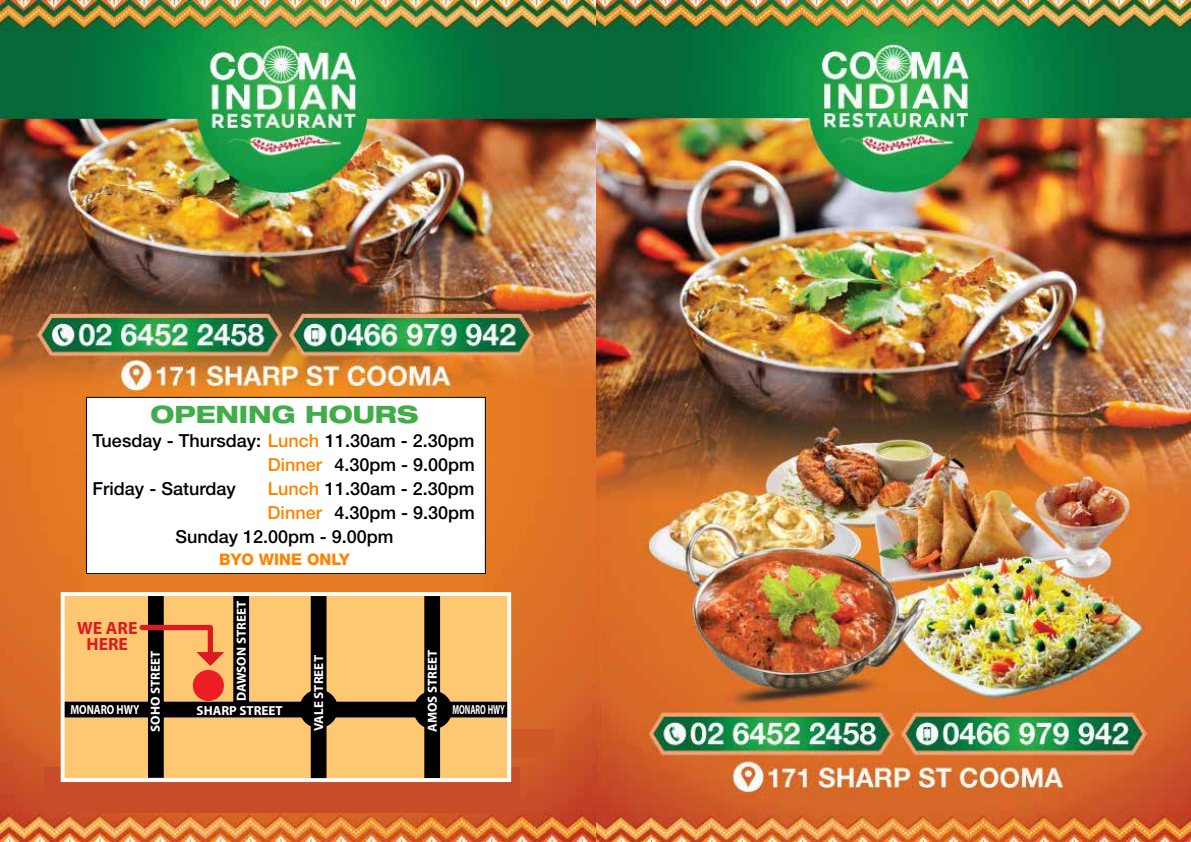
<style>
.page{position:relative;width:1191px;height:842px;background:#fff}
.page>*{position:absolute;margin:0;border:0;box-sizing:border-box;transform-origin:0 0}
.t1{font:800 expanded 24px "Helvetica Neue LT Std";color:#41ad49}
.t2{font:500 18px "Helvetica Neue LT Std";color:#000}
.t3{font:700 17.7px/15.7px "Myriad Pro";color:#dd1a21;text-align:center}
.t4{font:800 16px "Helvetica Neue LT Std";color:#ff8300}
.t5{font:700 13.1px "Myriad Pro";color:#fff}
.t6{font:700 13.1px "Myriad Pro";color:#fff;scale:.8 1}
.t7{font:700 13.1px "Myriad Pro";color:#fff;scale:.61 1}
.s1{color:#ff8300}
</style>
<div class="page">
<img style="left:0;top:0;width:1191px;height:842px">
<div style="left:86px;top:397px;width:399px;height:177px;background:#fff"></div>
<div style="left:86px;top:397px;width:400px;height:177px;border:1px solid #000"></div>
<div style="left:84px;top:574px;width:401px;height:19px;background:#e57b25"></div>
<div style="left:44px;top:767px;width:475px;height:46px;background:#c84c28"></div>
<div style="left:502px;top:729px;width:53px;height:29px;background:#ce5826"></div>
<div style="left:63px;top:594px;width:446px;height:186px;background:#fec872"></div>
<div style="left:63px;top:702px;width:447px;height:15px;background:#000"></div>
<div style="left:148px;top:594px;width:16px;height:184px;background:#000"></div>
<div style="left:311px;top:595px;width:15px;height:184px;background:#000"></div>
<div style="left:424px;top:595px;width:16px;height:183px;background:#000"></div>
<div style="left:233px;top:594px;width:16px;height:115px;background:#000"></div>
<div style="left:299px;top:689px;width:39px;height:39px;background:#000;border-radius:50%"></div>
<div style="left:413px;top:691px;width:39px;height:38px;background:#000;border-radius:50%"></div>
<div style="left:193px;top:670px;width:31px;height:31px;background:#ed1d24;border-radius:50%"></div>
<svg style="left:139px;top:622px;width:85px;height:44px"></svg>
<div style="left:61px;top:592px;width:450px;height:190px;border:4px solid #fff"></div>
<h1 class="t1" style="left:150px;top:399px;width:269px">OPENING HOURS</h1>
<p class="t2" style="left:93px;top:429px;width:383px">Tuesday - Thursday: <span class="s1">Lunch</span> 11.30am - 2.30pm</p>
<p class="t2" style="left:268px;top:453px;width:209px"><span class="s1">Dinner</span> 4.30pm - 9.00pm</p>
<p class="t2" style="left:93px;top:477px;width:145px">Friday - Saturday</p>
<p class="t2" style="left:268px;top:477px;width:208px"><span class="s1">Lunch</span> 11.30am - 2.30pm</p>
<p class="t2" style="left:268px;top:501px;width:209px"><span class="s1">Dinner</span> 4.30pm - 9.30pm</p>
<p class="t2" style="left:175px;top:525px;width:220px">Sunday 12.00pm - 9.00pm</p>
<p class="t4" style="left:219px;top:549px;width:132px">BYO WINE ONLY</p>
<p class="t5" style="left:233px;top:701px;width:101px;rotate:-90deg">DAWSON STREET</p>
<p class="t3" style="left:77px;top:620px;width:62px">WE ARE<br>HERE</p>
<p class="t5" style="left:147px;top:732px;width:82px;rotate:-90deg">SOHO STREET</p>
<p class="t5" style="left:310px;top:731px;width:77px;rotate:-90deg">VALE STREET</p>
<p class="t5" style="left:424px;top:732px;width:84px;rotate:-90deg">AMOS STREET</p>
<p class="t6" style="left:70px;top:701px;width:88px">MONARO HWY</p>
<p class="t7" style="left:452px;top:701px;width:88px">MONARO HWY</p>
<p class="t5" style="left:196px;top:702px;width:88px">SHARP STREET</p>
</div>
